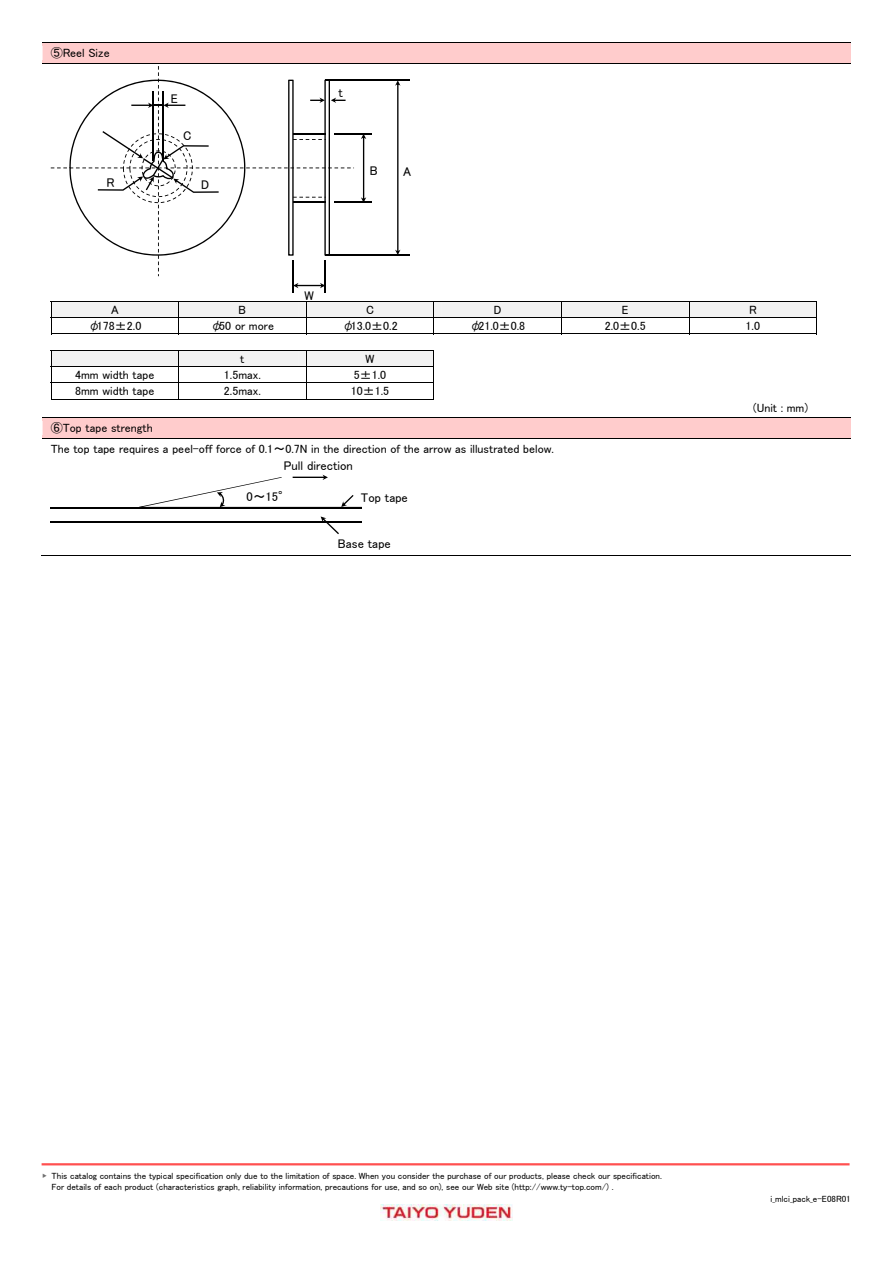
<style>
.page{position:relative;width:893px;height:1263px;background:#fff}
.page>*{position:absolute;margin:0;border:0;box-sizing:border-box;transform-origin:0 0}
.t1{font:12.6px "MS P Gothic";color:#000}
.t2{font:12px/20.5px "MS P Gothic";color:#000}
.t3{font:9px/11.7px "MS P Gothic";color:#000}
.s1{color:#707070}
</style>
<div class="page">
<img style="left:381px;top:1205px;width:132px;height:15px">
<hr style="left:42px;top:1163px;width:807px;height:2px;background:#ff5050">
<hr style="left:292px;top:261px;width:2px;height:32px;background:#000">
<hr style="left:324px;top:261px;width:1px;height:32px;background:#000">
<svg style="left:294px;top:283px;width:30px;height:5px"></svg>
<svg style="left:43px;top:43px;width:808px;height:233px"></svg>
<svg style="left:51px;top:301px;width:766px;height:34px"></svg>
<svg style="left:51px;top:350px;width:383px;height:50px"></svg>
<hr style="left:43px;top:63px;width:808px;height:1px;background:#000">
<div style="left:51px;top:420px;width:792px;height:16px;background:#fcc"></div>
<hr style="left:43px;top:417px;width:808px;height:1px;background:#000">
<hr style="left:43px;top:418px;width:808px;height:2px;background:#fcc">
<hr style="left:43px;top:436px;width:808px;height:2px;background:#fcc">
<hr style="left:51px;top:521px;width:311px;height:2px;background:#000">
<hr style="left:51px;top:508px;width:311px;height:1px;background:#000">
<svg style="left:321px;top:517px;width:18px;height:17px"></svg>
<svg style="left:139px;top:475px;width:223px;height:33px"></svg>
<hr style="left:43px;top:438px;width:808px;height:1px;background:#000">
<hr style="left:41px;top:555px;width:810px;height:1px;background:#000">
<h2 class="t2" style="left:51px;top:43px;width:60px">⑤Reel Size</h2>
<h1 class="t1" style="left:171px;top:92px;width:9px">E</h1>
<h1 class="t1" style="left:183px;top:129px;width:10px">C</h1>
<h1 class="t1" style="left:107px;top:176px;width:9px">R</h1>
<h1 class="t1" style="left:201px;top:178px;width:10px">D</h1>
<h1 class="t1" style="left:338px;top:86px;width:6px">t</h1>
<h1 class="t1" style="left:370px;top:164px;width:10px">B</h1>
<h1 class="t1" style="left:403px;top:165px;width:10px">A</h1>
<h1 class="t1" style="left:304px;top:289px;width:11px">W</h1>
<h2 class="t2" style="left:111px;top:299px;width:9px">A</h2>
<h2 class="t2" style="left:238px;top:299px;width:9px">B</h2>
<h2 class="t2" style="left:366px;top:299px;width:9px">C</h2>
<h2 class="t2" style="left:494px;top:299px;width:9px">D</h2>
<h2 class="t2" style="left:622px;top:299px;width:8px">E</h2>
<h2 class="t2" style="left:749px;top:299px;width:9px">R</h2>
<h2 class="t2" style="left:88px;top:315px;width:54px">φ178±2.0</h2>
<h2 class="t2" style="left:211px;top:315px;width:65px">φ50 or more</h2>
<h2 class="t2" style="left:342px;top:315px;width:57px">φ13.0±0.2</h2>
<h2 class="t2" style="left:470px;top:315px;width:57px">φ21.0±0.8</h2>
<h2 class="t2" style="left:605px;top:315px;width:42px">2.0±0.5</h2>
<h2 class="t2" style="left:745px;top:315px;width:16px">1.0</h2>
<h2 class="t2" style="left:240px;top:348px;width:6px">t</h2>
<h2 class="t2" style="left:365px;top:348px;width:10px">W</h2>
<h2 class="t2" style="left:75px;top:364px;width:81px">4mm width tape</h2>
<h2 class="t2" style="left:224px;top:364px;width:38px">1.5max.</h2>
<h2 class="t2" style="left:354px;top:364px;width:34px">5±1.0</h2>
<h2 class="t2" style="left:75px;top:381px;width:81px">8mm width tape</h2>
<h2 class="t2" style="left:224px;top:381px;width:38px">2.5max.</h2>
<h2 class="t2" style="left:351px;top:381px;width:40px">10±1.5</h2>
<h2 class="t2" style="left:753px;top:397px;width:56px">(Unit : mm)</h2>
<h2 class="t2" style="left:51px;top:417px;width:505px">⑥Top tape strength<br>The top tape requires a peel-off force of 0.1～0.7N in the direction of the arrow as illustrated below.</h2>
<h1 class="t1" style="left:247px;top:490px;width:46px">0～15°</h1>
<h1 class="t1" style="left:361px;top:491px;width:48px">Top tape</h1>
<h1 class="t1" style="left:338px;top:537px;width:55px">Base tape</h1>
<h1 class="t1" style="left:284px;top:459px;width:70px">Pull direction</h1>
<p class="t3" style="left:52px;top:1170px;width:612px;text-indent:-9px"><span class="s1">▶</span> This catalog contains the typical specification only due to the limitation of space. When you consider the purchase of our products, please check our specification.<br>For details of each product (characteristics graph, reliability information, precautions for use, and so on), see our Web site (http://www.ty-top.com/) .</p>
<p class="t3" style="left:770px;top:1193px;width:82px">i_mlci_pack_e-E08R01</p>
</div>
